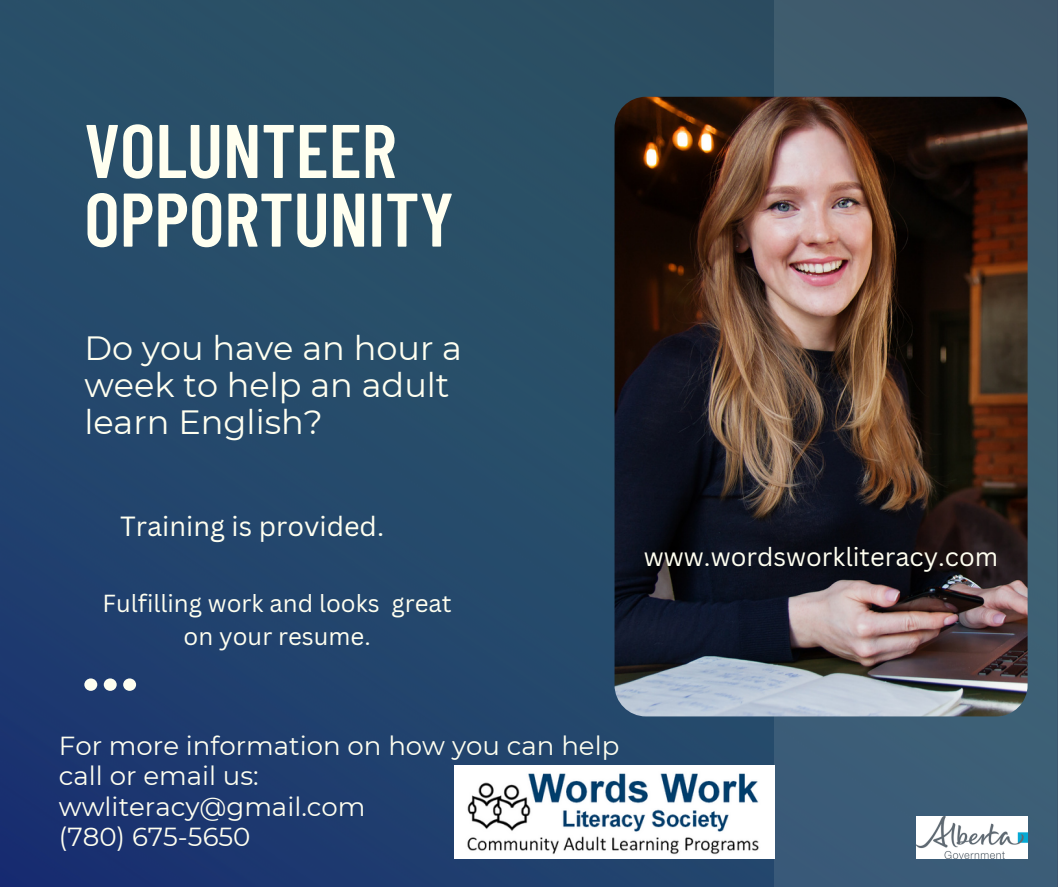
<style>
.page{position:relative;width:1058px;height:887px;background:#fff}
.page>*{position:absolute;margin:0;border:0;box-sizing:border-box;transform-origin:0 0}
.t1{font:600 75.75px/68.7px "Barlow Condensed";color:#fffff0}
.t2{font:33.6px/37.2px "Montserrat";color:#fffff0}
.t3{font:27px "Canva Sans";color:#fffff0}
.t4{font:26.1px "Montserrat";color:#fffff0}
.t5{font:25.5px "Canva Sans";color:#fffff0}
.t6{font:24px "Canva Sans";color:#fffff0}
</style>
<div class="page">
<img style="left:0;top:0;width:774px;height:886px">
<div style="left:774px;top:0;width:283px;height:886px;background:#3d5c75"></div>
<img style="left:614px;top:97px;width:413px;height:619px;border-radius:31px">
<svg style="left:84px;top:678px;width:52px;height:12px"></svg>
<img style="left:455px;top:765px;width:319px;height:93px">
<img style="left:916px;top:816px;width:111px;height:42px">
<p class="t1" style="left:84px;top:113px;width:371px">VOLUNTEER<br>OPPORTUNITY</p>
<p class="t2" style="left:84px;top:329px;width:379px">Do you have an hour a week to help an adult learn English?</p>
<p class="t3" style="left:120px;top:506px;width:265px">Training is provided.</p>
<p class="t6" style="left:102px;top:586px;width:351px">Fulfilling work and looks great</p>
<p class="t6" style="left:183px;top:619px;width:189px">on your resume.</p>
<p class="t5" style="left:644px;top:539px;width:356px">www.wordsworkliteracy.com</p>
<p class="t4" style="left:59px;top:729px;width:562px">For more information on how you can help</p>
<p class="t4" style="left:59px;top:760px;width:201px">call or email us:</p>
<p class="t4" style="left:59px;top:790px;width:308px">wwliteracy@gmail.com</p>
<p class="t4" style="left:59px;top:820px;width:193px">(780) 675-5650</p>
</div>
